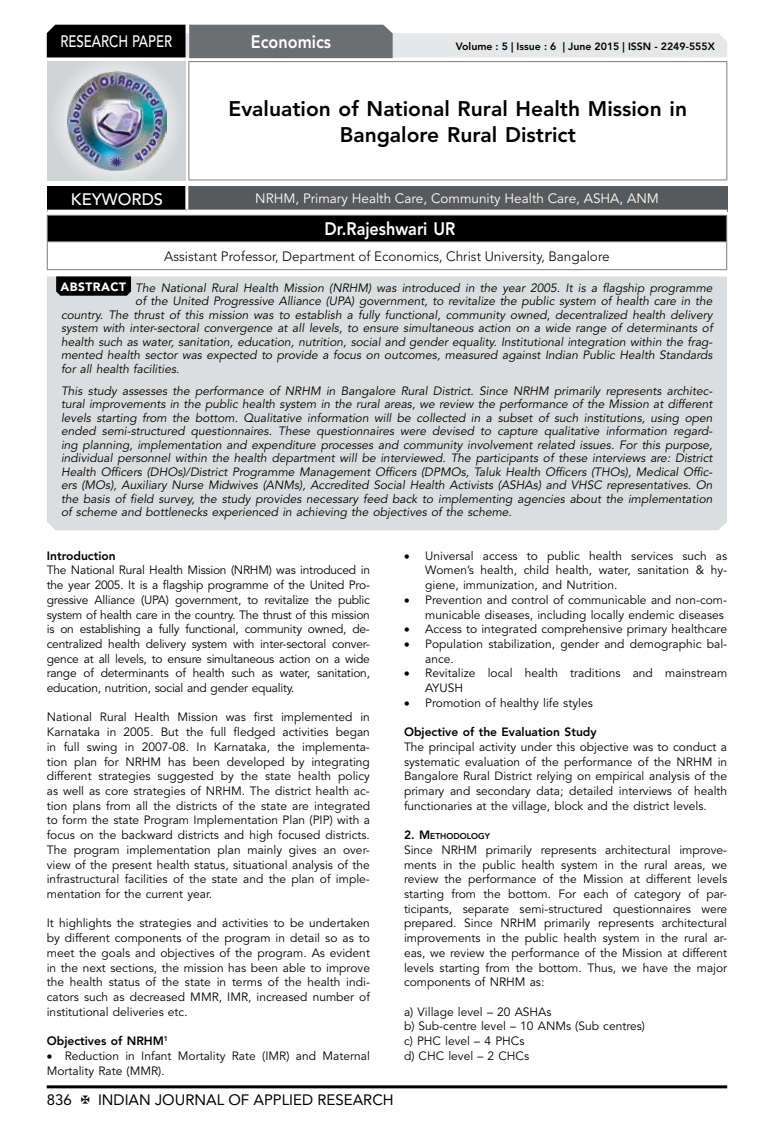
<style>
.page{position:relative;width:774px;height:1136px;background:#fff}
.page>*{position:absolute;margin:0;border:0;box-sizing:border-box;transform-origin:0 0}
.t1{font:800 21px/26.2px "Avenir LT Std";color:#000;text-align:center}
.t2{font:800 18px "Avenir LT Std";color:#fff;scale:.9 1}
.t3{font:500 16.5px "Avenir LT Std";color:#fff;scale:.8 1}
.t4{font:500 16.5px "Avenir LT Std";color:#fff}
.t5{font:15px "Avenir LT Std";color:#000}
.t6{font:300 13.5px "Avenir LT Std";color:#000}
.t7{font:13.5px "Avenir LT Std";color:#fff}
.t8{font:12px/14.7px "Avenir LT Std";color:#000;text-align:justify}
.t9{font:italic 12px/13.5px "Avenir LT Std";color:#000;text-align:justify}
.t10{font:800 12px "Avenir LT Std";color:#000}
.t11{font:800 10.5px "Avenir LT Std";color:#000}
.t12{font:800 8.4px "Avenir LT Std";color:#000}
.s1{font-weight:900;font-style:normal;color:#fff}
.s2{font-size:12px}
</style>
<div class="page">
<hr style="left:47px;top:1085px;width:680px;height:3px;background:#000">
<div style="left:48px;top:62px;width:137px;height:118px;background:linear-gradient(to right,#d9dadb,#d9dadb)"></div>
<img style="left:68px;top:71px;width:99px;height:100px">
<svg style="left:47px;top:25px;width:680px;height:33px;background:#979899"></svg>
<hr style="left:188px;top:61px;width:539px;height:1px;background:#808285">
<hr style="left:188px;top:62px;width:1px;height:117px;background:#808285">
<hr style="left:726px;top:62px;width:1px;height:117px;background:#808285">
<hr style="left:188px;top:179px;width:539px;height:1px;background:#808285">
<div style="left:47px;top:215px;width:680px;height:27px;background:#000"></div>
<hr style="left:47px;top:215px;width:680px;height:1px;background:#808285">
<hr style="left:47px;top:241px;width:680px;height:1px;background:#808285">
<svg style="left:47px;top:216px;width:1px;height:53px"></svg>
<svg style="left:726px;top:216px;width:1px;height:53px"></svg>
<hr style="left:47px;top:269px;width:680px;height:1px;background:#808285">
<div style="left:47px;top:186px;width:140px;height:25px;background:#000"></div>
<div style="left:187px;top:186px;width:540px;height:25px;background:#58595b"></div>
<hr style="left:185px;top:186px;width:3px;height:24px;background:#fff">
<hr style="left:47px;top:210px;width:140px;height:3px;background:#fff">
<hr style="left:187px;top:210px;width:540px;height:3px;background:#fff">
<div style="left:47px;top:276px;width:680px;height:254px;background:#dcddde"></div>
<svg style="left:56px;top:276px;width:75px;height:20px"></svg>
<h3 class="t3" style="left:60px;top:32px;width:139px">RESEARCH PAPER</h3>
<h2 class="t2" style="left:251px;top:31px;width:90px">Economics</h2>
<p class="t11" style="left:456px;top:41px;width:261px">Volume : 5 | Issue : 6 | June 2015 | ISSN - 2249-555X</p>
<h1 class="t1" style="left:229px;top:95px;width:460px">Evaluation of National Rural Health Mission in<br>Bangalore Rural District</h1>
<h3 class="t4" style="left:71px;top:189px;width:94px">KEYWORDS</h3>
<p class="t7" style="left:255px;top:190px;width:405px">NRHM, Primary Health Care, Community Health Care, ASHA, ANM</p>
<h2 class="t2" style="left:325px;top:218px;width:147px">Dr.Rajeshwari UR</h2>
<p class="t6" style="left:164px;top:248px;width:447px">Assistant Professor, Department of Economics, Christ University, Bangalore</p>
<p class="t9" style="left:60px;top:281px;width:654px"><span class="s1">ABSTRACT</span> The National Rural Health Mission (NRHM) was introduced in the year 2005. It is a flagship programme</p>
<p class="t9" style="left:135px;top:294px;width:579px">of the United Progressive Alliance (UPA) government, to revitalize the public system of health care in the</p>
<p class="t9" style="left:61px;top:308px;width:653px">country. The thrust of this mission was to establish a fully functional, community owned, decentralized health delivery</p>
<p class="t9" style="left:61px;top:321px;width:653px">system with inter-sectoral convergence at all levels, to ensure simultaneous action on a wide range of determinants of</p>
<p class="t9" style="left:61px;top:335px;width:653px">health such as water, sanitation, education, nutrition, social and gender equality. Institutional integration within the frag-</p>
<p class="t9" style="left:61px;top:348px;width:653px">mented health sector was expected to provide a focus on outcomes, measured against Indian Public Health Standards</p>
<p class="t9" style="left:61px;top:362px;width:120px">for all health facilities.</p>
<p class="t9" style="left:61px;top:384px;width:653px">This study assesses the performance of NRHM in Bangalore Rural District. Since NRHM primarily represents architec&shy;tural improvements in the public health system in the rural areas, we review the performance of the Mission at different levels starting from the bottom. Qualitative information will be collected in a subset of such institutions, using open ended semi-structured questionnaires. These questionnaires were devised to capture qualitative information regard&shy;ing planning, implementation and expenditure processes and community involvement related issues. For this purpose, individual personnel within the health department will be interviewed. The participants of these interviews are: District Health Officers (DHOs)/District Programme Management Officers (DPMOs, Taluk Health Officers (THOs), Medical Offic&shy;ers (MOs), Auxiliary Nurse Midwives (ANMs), Accredited Social Health Activists (ASHAs) and VHSC representatives. On the basis of field survey, the study provides necessary feed back to implementing agencies about the implementation of scheme and bottlenecks experienced in achieving the objectives of the scheme.</p>
<p class="t10" style="left:47px;top:548px;width:70px">Introduction</p>
<p class="t8" style="left:47px;top:563px;width:325px">The National Rural Health Mission (NRHM) was introduced in the year 2005. It is a flagship programme of the United Pro&shy;gressive Alliance (UPA) government, to revitalize the public system of health care in the country. The thrust of this mission is on establishing a fully functional, community owned, de&shy;centralized health delivery system with inter-sectoral conver&shy;gence at all levels, to ensure simultaneous action on a wide range of determinants of health such as water, sanitation, education, nutrition, social and gender equality.</p>
<p class="t8" style="left:47px;top:710px;width:325px">National Rural Health Mission was first implemented in Karnataka in 2005. But the full fledged activities began in full swing in 2007-08. In Karnataka, the implementa&shy;tion plan for NRHM has been developed by integrating different strategies suggested by the state health policy as well as core strategies of NRHM. The district health ac&shy;tion plans from all the districts of the state are integrated to form the state Program Implementation Plan (PIP) with a focus on the backward districts and high focused districts.<br>The program implementation plan mainly gives an over&shy;view of the present health status, situational analysis of the infrastructural facilities of the state and the plan of imple&shy;mentation for the current year.</p>
<p class="t8" style="left:47px;top:916px;width:325px">It highlights the strategies and activities to be undertaken by different components of the program in detail so as to meet the goals and objectives of the program. As evident in the next sections, the mission has been able to improve the health status of the state in terms of the health indi&shy;cators such as decreased MMR, IMR, increased number of institutional deliveries etc.</p>
<p class="t10" style="left:47px;top:1033px;width:123px">Objectives of NRHM<sup>1</sup></p>
<p class="t8" style="left:47px;top:1048px;width:325px">• Reduction in Infant Mortality Rate (IMR) and Maternal<br>Mortality Rate (MMR).</p>
<p class="t8" style="left:425px;top:548px;width:303px;text-indent:-21px">• Universal access to public health services such as Women’s health, child health, water, sanitation &amp; hy&shy;giene, immunization, and Nutrition.</p>
<p class="t8" style="left:404px;top:592px;width:325px;text-align:right">• Prevention and control of communicable and non-com&shy;municable diseases, including locally endemic diseases</p>
<p class="t8" style="left:404px;top:622px;width:324px">• Access to integrated comprehensive primary healthcare</p>
<p class="t8" style="left:425px;top:636px;width:303px;text-indent:-21px">• Population stabilization, gender and demographic bal&shy;ance.</p>
<p class="t8" style="left:425px;top:666px;width:303px;text-indent:-21px">• Revitalize local health traditions and mainstream<br>AYUSH</p>
<p class="t8" style="left:404px;top:695px;width:190px">• Promotion of healthy life styles</p>
<p class="t10" style="left:404px;top:724px;width:194px">Objective of the Evaluation Study</p>
<p class="t8" style="left:404px;top:739px;width:325px">The principal activity under this objective was to conduct a systematic evaluation of the performance of the NRHM in Bangalore Rural District relying on empirical analysis of the primary and secondary data; detailed interviews of health functionaries at the village, block and the district levels.</p>
<p class="t12" style="left:404px;top:831px;width:87px"><span class="s2">2.</span> <span class="s2">M</span>ETHODOLOGY</p>
<p class="t8" style="left:404px;top:842px;width:325px">Since NRHM primarily represents architectural improve&shy;ments in the public health system in the rural areas, we review the performance of the Mission at different levels starting from the bottom. For each of category of par&shy;ticipants, separate semi-structured questionnaires were prepared. Since NRHM primarily represents architectural improvements in the public health system in the rural ar&shy;eas, we review the performance of the Mission at different levels starting from the bottom. Thus, we have the major components of NRHM as:</p>
<p class="t8" style="left:404px;top:1004px;width:243px;text-align:left">a) Village level – 20 ASHAs<br>b) Sub-centre level – 10 ANMs (Sub centres) c) PHC level – 4 PHCs<br>d) CHC level – 2 CHCs</p>
<p class="t5" style="left:47px;top:1090px;width:27px">836</p>
<p class="t5" style="left:98px;top:1090px;width:297px">INDIAN JOURNAL OF APPLIED RESEARCH</p>
</div>
